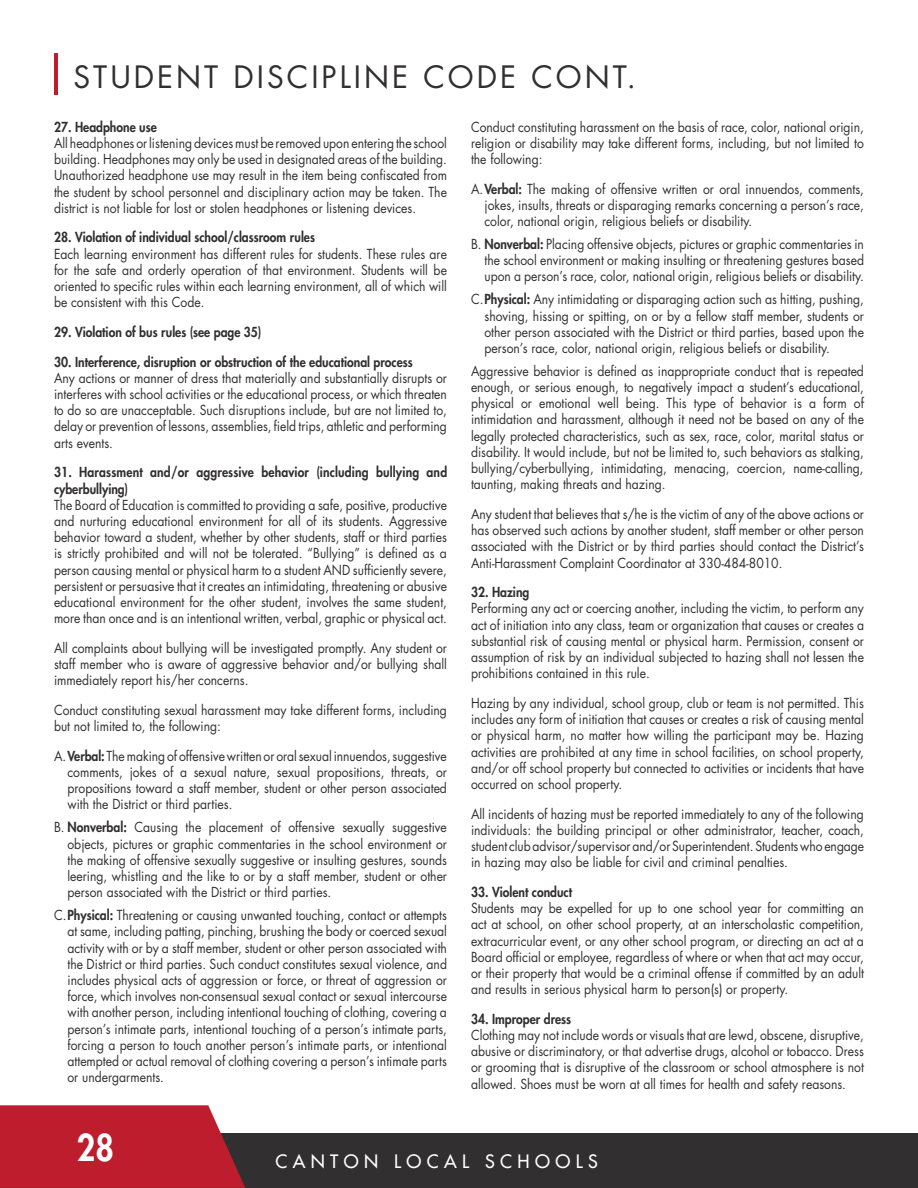
<style>
.page{position:relative;width:918px;height:1188px;background:#fff}
.page>*{position:absolute;margin:0;border:0;box-sizing:border-box;transform-origin:0 0}
.t1{font:800 36px "Futura";color:#fff;scale:.89 1}
.t2{font:30px "Futura";letter-spacing:.1em;color:#312f30}
.t3{font:18px "Futura";letter-spacing:.3em;color:#fff}
.t4{font:13.5px/16.2px "Futura";color:#312f30;text-align:justify;scale:.9 1}
.t5{font:800 13.5px/16.2px "Futura";color:#312f30;scale:.9 1}
.s1{font-weight:800}
</style>
<div class="page">
<div style="left:0;top:1134px;width:918px;height:54px;background:#312f30"></div>
<svg style="left:0;top:1105px;width:245px;height:83px;background:#bc2736"></svg>
<hr style="left:54px;top:54px;width:4px;height:41px;background:#be1d2d">
<h2 class="t2" style="left:74px;top:56px;width:564px">STUDENT DISCIPLINE CODE CONT.</h2>
<p class="t5" style="left:54px;top:118px;width:116px">27. Headphone use</p>
<p class="t4" style="left:54px;top:135px;width:438px">All headphones or listening devices must be removed upon entering the school building. Headphones may only be used in designated areas of the building.<br>Unauthorized headphone use may result in the item being confiscated from the student by school personnel and disciplinary action may be taken. The district is not liable for lost or stolen headphones or listening devices.</p>
<p class="t5" style="left:54px;top:229px;width:292px">28. Violation of individual school/classroom rules</p>
<p class="t4" style="left:54px;top:245px;width:438px">Each learning environment has different rules for students. These rules are for the safe and orderly operation of that environment. Students will be oriented to specific rules within each learning environment, all of which will be consistent with this Code.</p>
<p class="t5" style="left:54px;top:324px;width:232px">29. Violation of bus rules (see page 35)</p>
<p class="t5" style="left:54px;top:353px;width:400px">30. Interference, disruption or obstruction of the educational process</p>
<p class="t4" style="left:54px;top:370px;width:438px">Any actions or manner of dress that materially and substantially disrupts or interferes with school activities or the educational process, or which threaten to do so are unacceptable. Such disruptions include, but are not limited to, delay or prevention of lessons, assemblies, field trips, athletic and performing arts events.</p>
<p class="t5" style="left:54px;top:464px;width:438px">31. Harassment and/or aggressive behavior (including bullying and cyberbullying)</p>
<p class="t4" style="left:54px;top:496px;width:438px">The Board of Education is committed to providing a safe, positive, productive and nurturing educational environment for all of its students. Aggressive behavior toward a student, whether by other students, staff or third parties is strictly prohibited and will not be tolerated. “Bullying” is defined as a person causing mental or physical harm to a student AND sufficiently severe, persistent or persuasive that it creates an intimidating, threatening or abusive educational environment for the other student, involves the same student, more than once and is an intentional written, verbal, graphic or physical act.</p>
<p class="t4" style="left:54px;top:640px;width:438px">All complaints about bullying will be investigated promptly. Any student or staff member who is aware of aggressive behavior and/or bullying shall immediately report his/her concerns.</p>
<p class="t4" style="left:54px;top:702px;width:438px">Conduct constituting sexual harassment may take different forms, including but not limited to, the following:</p>
<p class="t4" style="left:67px;top:748px;width:423px;text-indent:-13px">A.<span class="s1">Verbal:</span> The making of offensive written or oral sexual innuendos, suggestive comments, jokes of a sexual nature, sexual propositions, threats, or propositions toward a staff member, student or other person associated with the District or third parties.</p>
<p class="t4" style="left:67px;top:819px;width:423px;text-indent:-13px">B. <span class="s1">Nonverbal:</span> Causing the placement of offensive sexually suggestive objects, pictures or graphic commentaries in the school environment or the making of offensive sexually suggestive or insulting gestures, sounds leering, whistling and the like to or by a staff member, student or other person associated with the District or third parties.</p>
<p class="t4" style="left:67px;top:907px;width:423px;text-indent:-13px">C.<span class="s1">Physical:</span> Threatening or causing unwanted touching, contact or attempts at same, including patting, pinching, brushing the body or coerced sexual activity with or by a staff member, student or other person associated with the District or third parties. Such conduct constitutes sexual violence, and includes physical acts of aggression or force, or threat of aggression or force, which involves non-consensual sexual contact or sexual intercourse with another person, including intentional touching of clothing, covering a person’s intimate parts, intentional touching of a person’s intimate parts, forcing a person to touch another person’s intimate parts, or intentional attempted or actual removal of clothing covering a person’s intimate parts or undergarments.</p>
<p class="t4" style="left:471px;top:118px;width:438px">Conduct constituting harassment on the basis of race, color, national origin, religion or disability may take different forms, including, but not limited to the following:</p>
<p class="t4" style="left:484px;top:180px;width:423px;text-indent:-13px">A.<span class="s1">Verbal:</span> The making of offensive written or oral innuendos, comments, jokes, insults, threats or disparaging remarks concerning a person’s race, color, national origin, religious beliefs or disability.</p>
<p class="t4" style="left:484px;top:236px;width:423px;text-indent:-13px">B. <span class="s1">Nonverbal:</span> Placing offensive objects, pictures or graphic commentaries in the school environment or making insulting or threatening gestures based upon a person’s race, color, national origin, religious beliefs or disability.</p>
<p class="t4" style="left:484px;top:291px;width:423px;text-indent:-13px">C.<span class="s1">Physical:</span> Any intimidating or disparaging action such as hitting, pushing, shoving, hissing or spitting, on or by a fellow staff member, students or other person associated with the District or third parties, based upon the person’s race, color, national origin, religious beliefs or disability.</p>
<p class="t4" style="left:471px;top:363px;width:438px">Aggressive behavior is defined as inappropriate conduct that is repeated enough, or serious enough, to negatively impact a student’s educational, physical or emotional well being. This type of behavior is a form of intimidation and harassment, although it need not be based on any of the legally protected characteristics, such as sex, race, color, marital status or disability. It would include, but not be limited to, such behaviors as stalking, bullying/cyberbullying, intimidating, menacing, coercion, name-calling, taunting, making threats and hazing.</p>
<p class="t4" style="left:471px;top:506px;width:438px">Any student that believes that s/he is the victim of any of the above actions or has observed such actions by another student, staff member or other person associated with the District or by third parties should contact the District’s Anti-Harassment Complaint Coordinator at 330-484-8010.</p>
<p class="t5" style="left:471px;top:584px;width:66px">32. Hazing</p>
<p class="t4" style="left:471px;top:600px;width:438px">Performing any act or coercing another, including the victim, to perform any act of initiation into any class, team or organization that causes or creates a substantial risk of causing mental or physical harm. Permission, consent or assumption of risk by an individual subjected to hazing shall not lessen the prohibitions contained in this rule.</p>
<p class="t4" style="left:471px;top:695px;width:438px">Hazing by any individual, school group, club or team is not permitted. This includes any form of initiation that causes or creates a risk of causing mental or physical harm, no matter how willing the participant may be. Hazing activities are prohibited at any time in school facilities, on school property, and/or off school property but connected to activities or incidents that have occurred on school property.</p>
<p class="t4" style="left:471px;top:805px;width:438px">All incidents of hazing must be reported immediately to any of the following individuals: the building principal or other administrator, teacher, coach, student club advisor/supervisor and/or Superintendent. Students who engage in hazing may also be liable for civil and criminal penalties.</p>
<p class="t5" style="left:471px;top:884px;width:114px">33. Violent conduct</p>
<p class="t4" style="left:471px;top:900px;width:438px">Students may be expelled for up to one school year for committing an act at school, on other school property, at an interscholastic competition, extracurricular event, or any other school program, or directing an act at a Board official or employee, regardless of where or when that act may occur, or their property that would be a criminal offense if committed by an adult and results in serious physical harm to person(s) or property.</p>
<p class="t5" style="left:471px;top:1011px;width:113px">34. Improper dress</p>
<p class="t4" style="left:471px;top:1027px;width:438px">Clothing may not include words or visuals that are lewd, obscene, disruptive, abusive or discriminatory, or that advertise drugs, alcohol or tobacco. Dress or grooming that is disruptive of the classroom or school atmosphere is not allowed. Shoes must be worn at all times for health and safety reasons.</p>
<h1 class="t1" style="left:77px;top:1124px;width:43px">28</h1>
<h3 class="t3" style="left:275px;top:1150px;width:324px">CANTON LOCAL SCHOOLS</h3>
</div>
